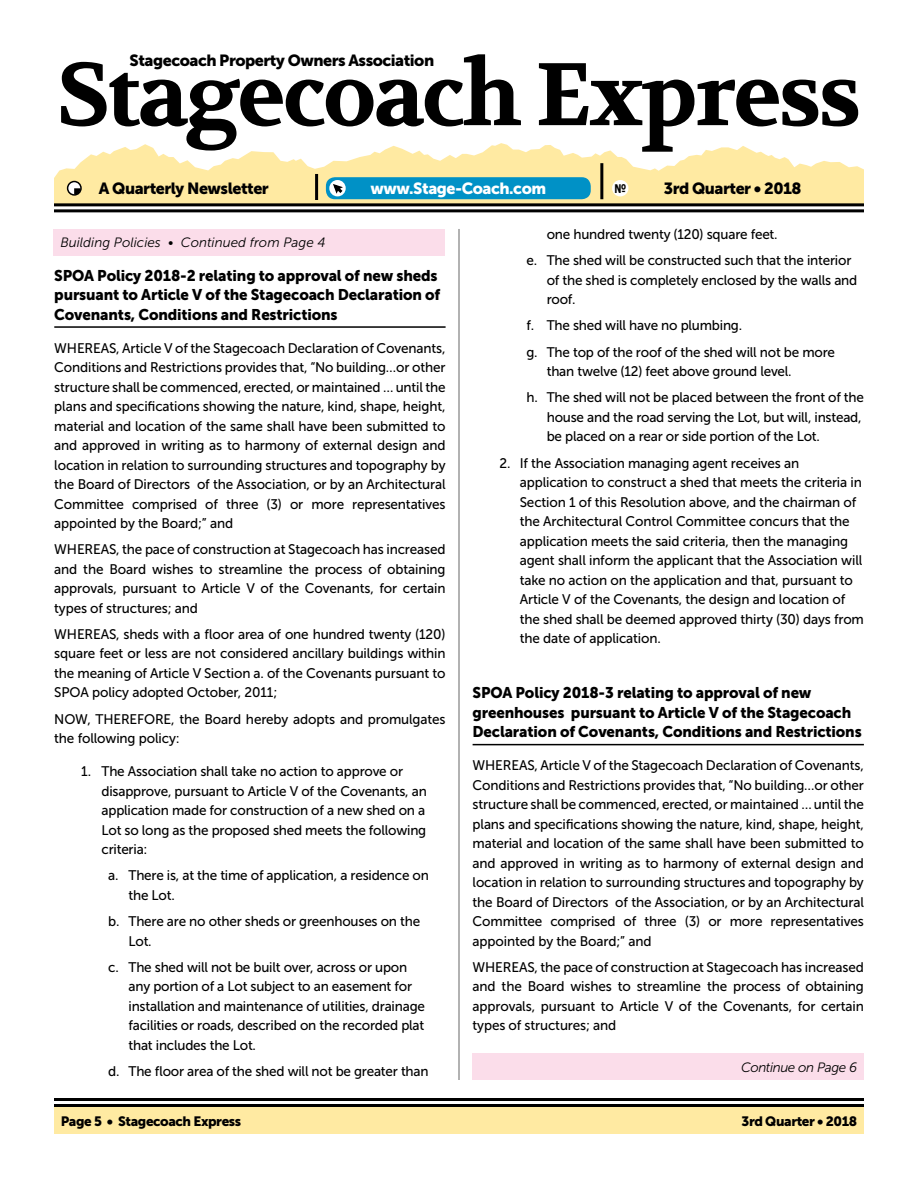
<style>
.page{position:relative;width:918px;height:1188px;background:#fff}
.page>*{position:absolute;margin:0;border:0;box-sizing:border-box;transform-origin:0 0}
.t1{font:700 88.5px "Volkhov";letter-spacing:-.03em;color:#000}
.t2{font:16.05px "Museo Sans 900";letter-spacing:-.03em;color:#000}
.t3{font:16.05px "Museo Sans 900";letter-spacing:-.03em;color:#fff}
.t4{font:15.45px/19.5px "Museo Sans 900";letter-spacing:-.01em;color:#000}
.t5{font:13.95px/19.5px "Museo Sans 500";letter-spacing:-.015em;color:#000}
.t6{font:13.5px "Museo Sans 900";letter-spacing:-.03em;color:#000}
.t7{font:italic 13.5px "Museo Sans 300";color:#000}
.t8{font:italic 13.5px "Museo Sans 300";letter-spacing:-.03em;color:#000}
.t9{font:700 11.85px "Tahoma";color:#000;scale:.8 1}
</style>
<div class="page">
<div style="left:54px;top:1107px;width:810px;height:27px;background:#ffeaa2"></div>
<hr style="left:54px;top:1098px;width:810px;height:3px;background:#000">
<hr style="left:54px;top:1104px;width:810px;height:3px;background:#000">
<svg style="left:54px;top:143px;width:810px;height:60px;fill:#ffeaa2"></svg>
<hr style="left:315px;top:174px;width:3px;height:26px;background:#000">
<hr style="left:600px;top:163px;width:3px;height:36px;background:#000">
<div style="left:68px;top:182px;width:13px;height:13px;background:#fff;border-radius:50%"></div>
<div style="left:67px;top:181px;width:15px;height:15px;border:2px solid #000;border-radius:50%"></div>
<svg style="left:74px;top:188px;width:7px;height:7px"></svg>
<div style="left:614px;top:182px;width:13px;height:13px;background:#fff;border-radius:50%"></div>
<div style="left:612px;top:180px;width:16px;height:16px;border:3px solid #fff;border-radius:50%"></div>
<hr style="left:54px;top:203px;width:810px;height:3px;background:#000">
<hr style="left:54px;top:209px;width:810px;height:3px;background:#000">
<hr style="left:459px;top:229px;width:1px;height:851px;background:#666767">
<div style="left:326px;top:177px;width:265px;height:22px;background:#0091c6;border-radius:9px"></div>
<div style="left:329px;top:180px;width:17px;height:16px;border:3px solid #fff;border-radius:50%"></div>
<svg style="left:331px;top:182px;width:15px;height:14px"></svg>
<hr style="left:54px;top:326px;width:392px;height:2px;background:#000">
<hr style="left:473px;top:744px;width:391px;height:1px;background:#000">
<div style="left:473px;top:1053px;width:391px;height:27px;background:#fbddea"></div>
<div style="left:54px;top:229px;width:391px;height:27px;background:#fbddea"></div>
<h1 class="t1" style="left:57px;top:43px;width:806px">Stagecoach Express</h1>
<p class="t9" style="left:614px;top:180px;width:16px">№</p>
<p class="t2" style="left:130px;top:51px;width:306px">Stagecoach Property Owners Association</p>
<p class="t2" style="left:99px;top:179px;width:172px">A Quarterly Newsletter</p>
<p class="t3" style="left:370px;top:179px;width:177px">www.Stage-Coach.com</p>
<p class="t2" style="left:664px;top:179px;width:139px">3rd Quarter • 2018</p>
<p class="t7" style="left:60px;top:235px;width:267px">Building Policies • Continued from Page 4</p>
<p class="t4" style="left:54px;top:265px;width:388px">SPOA Policy 2018-2 relating to approval of new sheds pursuant to Article V of the Stagecoach Declaration of<br>Covenants, Conditions and Restrictions</p>
<p class="t5" style="left:54px;top:338px;width:393px;text-align:justify">WHEREAS, Article V of the Stagecoach Declaration of Covenants, Conditions and Restrictions provides that, “No building…or other structure shall be commenced, erected, or maintained … until the plans and specifications showing the nature, kind, shape, height, material and location of the same shall have been submitted to and approved in writing as to harmony of external design and location in relation to surrounding structures and topography by the Board of Directors of the Association, or by an Architectural Committee comprised of three (3) or more representatives appointed by the Board;” and</p>
<p class="t5" style="left:54px;top:540px;width:393px;text-align:justify">WHEREAS, the pace of construction at Stagecoach has increased and the Board wishes to streamline the process of obtaining approvals, pursuant to Article V of the Covenants, for certain types of structures; and</p>
<p class="t5" style="left:54px;top:624px;width:393px;text-align:justify">WHEREAS, sheds with a floor area of one hundred twenty (120) square feet or less are not considered ancillary buildings within the meaning of Article V Section a. of the Covenants pursuant to SPOA policy adopted October, 2011;</p>
<p class="t5" style="left:54px;top:709px;width:393px">NOW, THEREFORE, the Board hereby adopts and promulgates the following policy:</p>
<p class="t5" style="left:102px;top:762px;width:327px;text-indent:-20px">1. The Association shall take no action to approve or disapprove, pursuant to Article V of the Covenants, an application made for construction of a new shed on a Lot so long as the proposed shed meets the following criteria:</p>
<p class="t5" style="left:129px;top:866px;width:302px;text-indent:-20px">a. There is, at the time of application, a residence on the Lot.</p>
<p class="t5" style="left:129px;top:912px;width:293px;text-indent:-20px">b. There are no other sheds or greenhouses on the<br>Lot.</p>
<p class="t5" style="left:129px;top:957px;width:298px;text-indent:-20px">c. The shed will not be built over, across or upon any portion of a Lot subject to an easement for installation and maintenance of utilities, drainage facilities or roads, described on the recorded plat that includes the Lot.</p>
<p class="t5" style="left:108px;top:1062px;width:322px">d. The floor area of the shed will not be greater than</p>
<p class="t5" style="left:526px;top:221px;width:326px;line-height:26.2px;text-indent:20px">one hundred twenty (120) square feet.<br>e. The shed will be constructed such that the interior</p>
<p class="t5" style="left:547px;top:270px;width:312px">of the shed is completely enclosed by the walls and roof.</p>
<p class="t5" style="left:526px;top:313px;width:310px;line-height:26.2px">f. The shed will have no plumbing.<br>g. The top of the roof of the shed will not be more</p>
<p class="t5" style="left:526px;top:358px;width:339px;line-height:26.2px;text-indent:20px">than twelve (12) feet above ground level.<br>h. The shed will not be placed between the front of the</p>
<p class="t5" style="left:547px;top:407px;width:316px">house and the road serving the Lot, but will, instead, be placed on a rear or side portion of the Lot.</p>
<p class="t5" style="left:520px;top:453px;width:346px;text-indent:-20px">2. If the Association managing agent receives an application to construct a shed that meets the criteria in Section 1 of this Resolution above, and the chairman of the Architectural Control Committee concurs that the application meets the said criteria, then the managing agent shall inform the applicant that the Association will take no action on the application and that, pursuant to Article V of the Covenants, the design and location of the shed shall be deemed approved thirty (30) days from the date of application.</p>
<p class="t4" style="left:473px;top:683px;width:391px">SPOA Policy 2018-3 relating to approval of new greenhouses pursuant to Article V of the Stagecoach<br>Declaration of Covenants, Conditions and Restrictions</p>
<p class="t5" style="left:473px;top:756px;width:393px;text-align:justify">WHEREAS, Article V of the Stagecoach Declaration of Covenants, Conditions and Restrictions provides that, “No building…or other structure shall be commenced, erected, or maintained … until the plans and specifications showing the nature, kind, shape, height, material and location of the same shall have been submitted to and approved in writing as to harmony of external design and location in relation to surrounding structures and topography by the Board of Directors of the Association, or by an Architectural Committee comprised of three (3) or more representatives appointed by the Board;” and</p>
<p class="t5" style="left:473px;top:957px;width:393px;text-align:justify">WHEREAS, the pace of construction at Stagecoach has increased and the Board wishes to streamline the process of obtaining approvals, pursuant to Article V of the Covenants, for certain types of structures; and</p>
<p class="t8" style="left:741px;top:1060px;width:118px">Continue on Page 6</p>
<p class="t6" style="left:61px;top:1113px;width:182px">Page 5 • Stagecoach Express</p>
<p class="t6" style="left:742px;top:1113px;width:117px">3rd Quarter • 2018</p>
</div>
